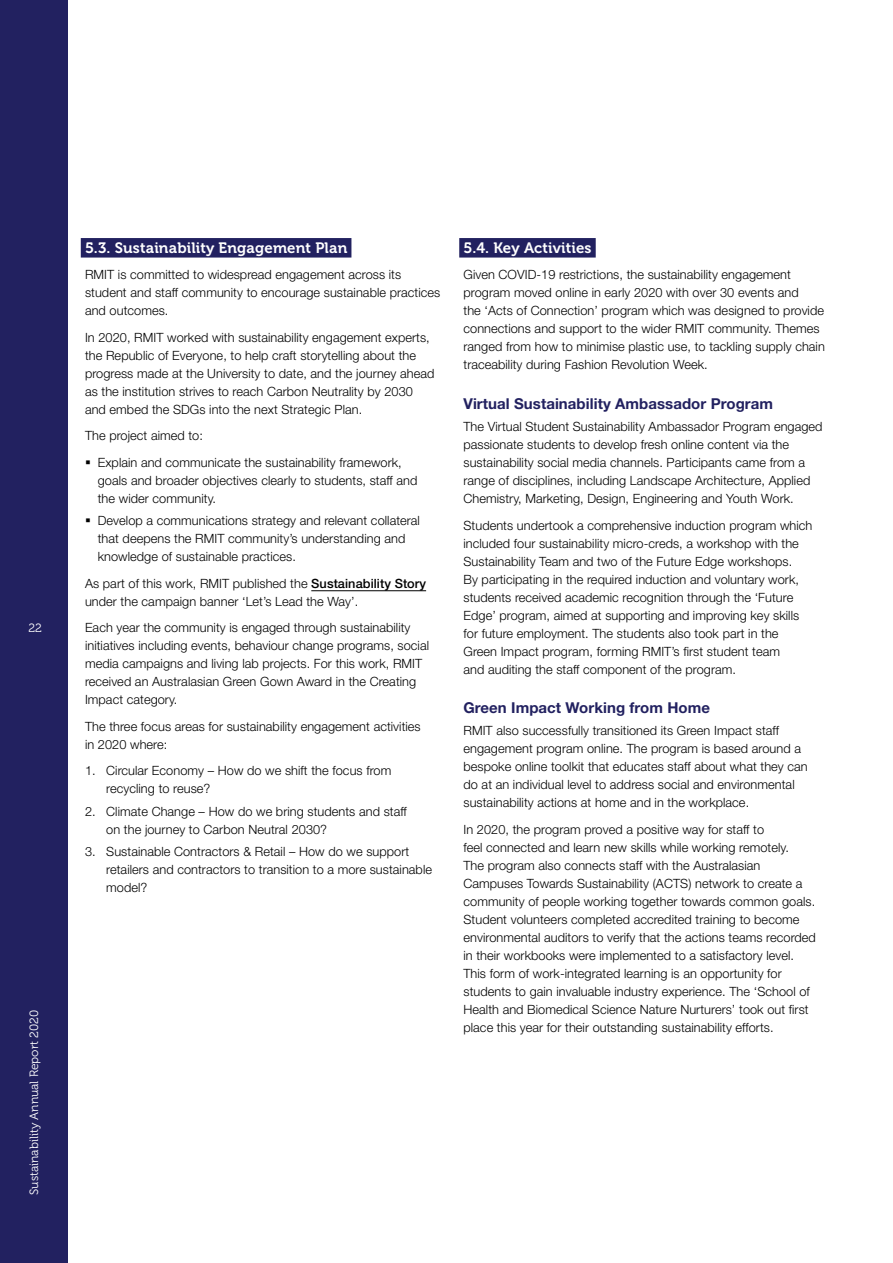
<style>
.page{position:relative;width:893px;height:1263px;background:#fff}
.page>*{position:absolute;margin:0;border:0;box-sizing:border-box;transform-origin:0 0}
.t1{font:700 15px "Helvetica Neue LT Std";letter-spacing:.005em;color:#222160}
.t2{font:15px "Museo 700";letter-spacing:.01em;color:#fff}
.t3{font:300 12.75px/18px "Helvetica Neue LT Std";letter-spacing:.005em;color:#000}
.t4{font:12px "Museo 300";color:#fff}
.s1{font-weight:500}
</style>
<div class="page">
<div style="left:0;top:0;width:68px;height:1263px;background:#222160"></div>
<div style="left:81px;top:238px;width:270px;height:20px;background:#222160"></div>
<hr style="left:311px;top:590px;width:115px;height:1px;background:#000">
<div style="left:459px;top:238px;width:137px;height:20px;background:#222160"></div>
<p class="t4" style="left:28px;top:621px;width:15px">22</p>
<p class="t4" style="left:28px;top:1195px;width:187px;rotate:-90deg">Sustainability Annual Report 2020</p>
<p class="t2" style="left:85px;top:239px;width:264px">5.3. Sustainability Engagement Plan</p>
<p class="t3" style="left:85px;top:266px;width:357px">RMIT is committed to widespread engagement across its student and staff community to encourage sustainable practices and outcomes.</p>
<p class="t3" style="left:85px;top:328px;width:351px">In 2020, RMIT worked with sustainability engagement experts, the Republic of Everyone, to help craft storytelling about the progress made at the University to date, and the journey ahead as the institution strives to reach Carbon Neutrality by 2030 and embed the SDGs into the next Strategic Plan.</p>
<p class="t3" style="left:98px;top:422px;width:305px;line-height:26.5px;text-indent:-13px">The project aimed to:<br>Explain and communicate the sustainability framework,</p>
<p class="t3" style="left:98px;top:471px;width:321px">goals and broader objectives clearly to students, staff and the wider community.</p>
<p class="t3" style="left:98px;top:511px;width:324px">Develop a communications strategy and relevant collateral that deepens the RMIT community’s understanding and knowledge of sustainable practices.</p>
<p class="t3" style="left:85px;top:574px;width:343px">As part of this work, RMIT published the <span class="s1">Sustainability Story </span>under the campaign banner ‘Let’s Lead the Way’.</p>
<p class="t3" style="left:85px;top:618px;width:346px">Each year the community is engaged through sustainability initiatives including events, behaviour change programs, social media campaigns and living lab projects. For this work, RMIT received an Australasian Green Gown Award in the Creating Impact category.</p>
<p class="t3" style="left:85px;top:717px;width:337px">The three focus areas for sustainability engagement activities in 2020 where:</p>
<p class="t3" style="left:106px;top:761px;width:287px;text-indent:-21px">1. Circular Economy – How do we shift the focus from recycling to reuse?</p>
<p class="t3" style="left:106px;top:802px;width:302px;text-indent:-21px">2. Climate Change – How do we bring students and staff on the journey to Carbon Neutral 2030?</p>
<p class="t3" style="left:106px;top:842px;width:327px;text-indent:-21px">3. Sustainable Contractors &amp; Retail – How do we support retailers and contractors to transition to a more sustainable model?</p>
<p class="t2" style="left:463px;top:239px;width:130px">5.4. Key Activities</p>
<p class="t3" style="left:463px;top:266px;width:363px">Given COVID-19 restrictions, the sustainability engagement program moved online in early 2020 with over 30 events and<br>the ‘Acts of Connection’ program which was designed to provide connections and support to the wider RMIT community. Themes ranged from how to minimise plastic use, to tackling supply chain traceability during Fashion Revolution Week.</p>
<p class="t1" style="left:463px;top:394px;width:311px">Virtual Sustainability Ambassador Program</p>
<p class="t3" style="left:463px;top:417px;width:361px">The Virtual Student Sustainability Ambassador Program engaged passionate students to develop fresh online content via the sustainability social media channels. Participants came from a range of disciplines, including Landscape Architecture, Applied Chemistry, Marketing, Design, Engineering and Youth Work.</p>
<p class="t3" style="left:463px;top:516px;width:350px">Students undertook a comprehensive induction program which included four sustainability micro-creds, a workshop with the Sustainability Team and two of the Future Edge workshops.<br>By participating in the required induction and voluntary work, students received academic recognition through the ‘Future Edge’ program, aimed at supporting and improving key skills for future employment. The students also took part in the Green Impact program, forming RMIT’s first student team<br>and auditing the staff component of the program.</p>
<p class="t1" style="left:463px;top:698px;width:248px">Green Impact Working from Home</p>
<p class="t3" style="left:463px;top:721px;width:346px">RMIT also successfully transitioned its Green Impact staff engagement program online. The program is based around a bespoke online toolkit that educates staff about what they can do at an individual level to address social and environmental sustainability actions at home and in the workplace.</p>
<p class="t3" style="left:463px;top:820px;width:354px">In 2020, the program proved a positive way for staff to<br>feel connected and learn new skills while working remotely.<br>The program also connects staff with the Australasian Campuses Towards Sustainability (ACTS) network to create a community of people working together towards common goals.<br>Student volunteers completed accredited training to become environmental auditors to verify that the actions teams recorded in their workbooks were implemented to a satisfactory level.<br>This form of work-integrated learning is an opportunity for students to gain invaluable industry experience. The ‘School of Health and Biomedical Science Nature Nurturers’ took out first place this year for their outstanding sustainability efforts.</p>
</div>
